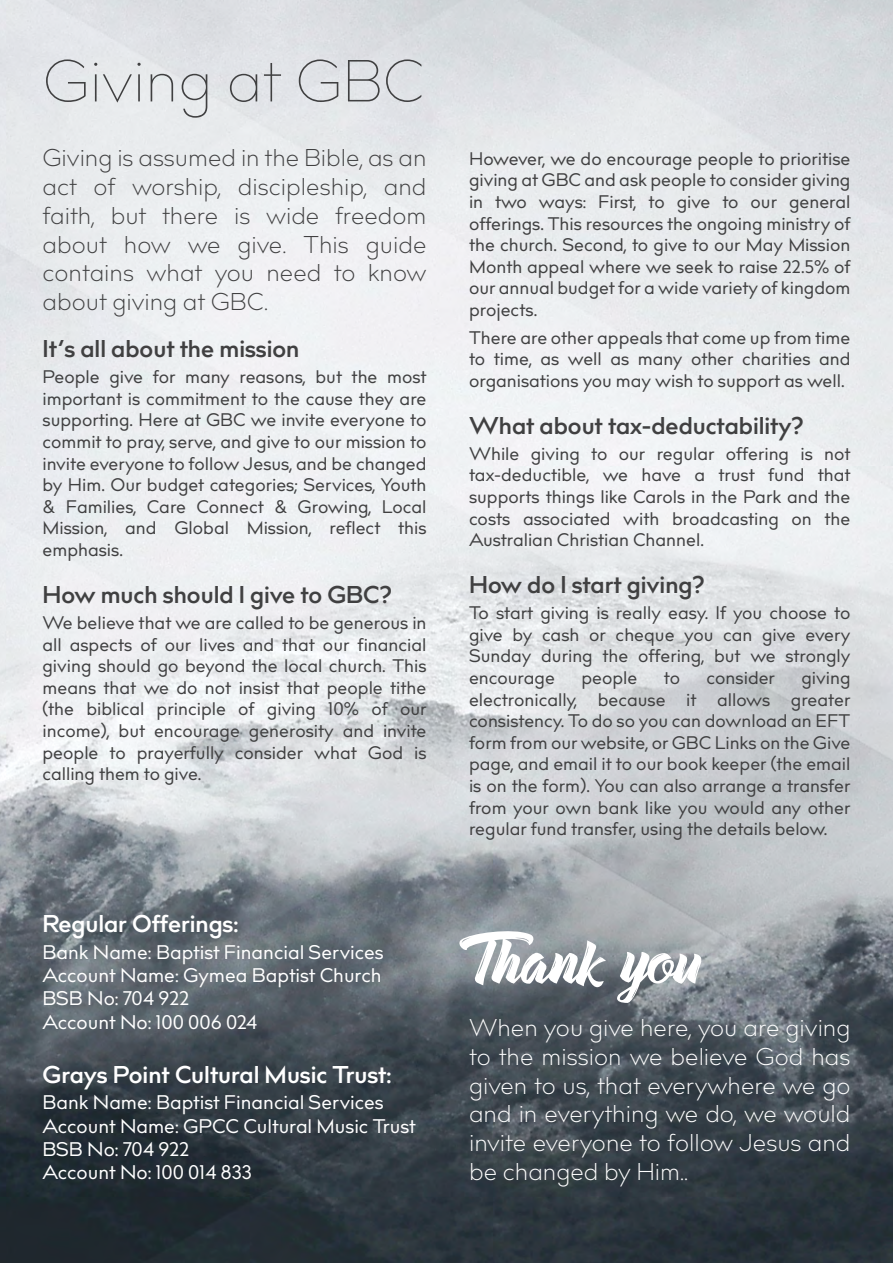
<style>
.page{position:relative;width:893px;height:1263px;background:#fff}
.page>*{position:absolute;margin:0;border:0;box-sizing:border-box;transform-origin:0 0}
.t1{font:72px "Thillends";color:#fff}
.t2{font:200 58.5px "billcorpm 3";color:#404041}
.t3{font:300 24px/28.8px "billcorpm 3";color:#fff;text-align:justify}
.t4{font:300 24px/28.8px "billcorpm 3";color:#404041;text-align:justify}
.t5{font:600 24px "billcorpm 3";color:#404041}
.t6{font:600 24px "billcorpm 3";color:#fff}
.t7{font:19.5px/23.4px "billcorpm 3";color:#fff}
.t8{font:18px/21.6px "billcorpm 3";color:#404041;text-align:justify}
</style>
<div class="page">
<img style="left:0;top:0;width:893px;height:1263px">
<h2 class="t2" style="left:43px;top:39px;width:384px">Giving at GBC</h2>
<h3 class="t4" style="left:43px;top:144px;width:385px">Giving is assumed in the Bible, as an act of worship, discipleship, and faith, but there is wide freedom about how we give. This guide contains what you need to know about giving at GBC.</h3>
<h3 class="t5" style="left:43px;top:332px;width:258px">It’s all about the mission</h3>
<p class="t8" style="left:43px;top:367px;width:385px">People give for many reasons, but the most important is commitment to the cause they are supporting. Here at GBC we invite everyone to commit to pray, serve, and give to our mission to invite everyone to follow Jesus, and be changed by Him. Our budget categories; Services, Youth &amp; Families, Care Connect &amp; Growing, Local Mission, and Global Mission, reflect this emphasis.</p>
<h3 class="t5" style="left:43px;top:577px;width:351px">How much should I give to GBC?</h3>
<p class="t8" style="left:43px;top:612px;width:386px">We believe that we are called to be generous in all aspects of our lives and that our financial giving should go beyond the local church. This means that we do not insist that people tithe (the biblical principle of giving 10% of our income), but encourage generosity and invite people to prayerfully consider what God is calling them to give.</p>
<h3 class="t6" style="left:43px;top:906px;width:197px">Regular Offerings:</h3>
<p class="t7" style="left:43px;top:941px;width:343px">Bank Name: Baptist Financial Services<br>Account Name: Gymea Baptist Church<br>BSB No: 704 922<br>Account No: 100 006 024</p>
<h3 class="t6" style="left:43px;top:1057px;width:350px">Grays Point Cultural Music Trust:</h3>
<p class="t7" style="left:43px;top:1091px;width:375px">Bank Name: Baptist Financial Services<br>Account Name: GPCC Cultural Music Trust<br>BSB No: 704 922<br>Account No: 100 014 833</p>
<p class="t8" style="left:469px;top:148px;width:383px">However, we do encourage people to prioritise giving at GBC and ask people to consider giving in two ways: First, to give to our general offerings. This resources the ongoing ministry of the church. Second, to give to our May Mission Month appeal where we seek to raise 22.5% of our annual budget for a wide variety of kingdom projects.</p>
<p class="t8" style="left:469px;top:327px;width:383px">There are other appeals that come up from time to time, as well as many other charities and organisations you may wish to support as well.</p>
<h3 class="t5" style="left:469px;top:408px;width:336px">What about tax-deductability?</h3>
<p class="t8" style="left:469px;top:443px;width:383px">While giving to our regular offering is not tax-deductible, we have a trust fund that supports things like Carols in the Park and the costs associated with broadcasting on the Australian Christian Channel.</p>
<h3 class="t5" style="left:469px;top:567px;width:237px">How do I start giving?</h3>
<p class="t8" style="left:469px;top:603px;width:383px">To start giving is really easy. If you choose to give by cash or cheque you can give every Sunday during the offering, but we strongly encourage</p>
<p class="t8" style="left:581px;top:667px;width:58px">people</p>
<p class="t8" style="left:664px;top:667px;width:18px">to</p>
<p class="t8" style="left:707px;top:667px;width:70px">consider</p>
<p class="t8" style="left:469px;top:667px;width:383px;text-indent:332px">giving electronically, because it allows greater consistency. To do so you can download an EFT form from our website, or GBC Links on the Give page, and email it to our book keeper (the email is on the form). You can also arrange a transfer from your own bank like you would any other regular fund transfer, using the details below.</p>
<h1 class="t1" style="left:459px;top:916px;width:245px">Thank you</h1>
<h3 class="t3" style="left:469px;top:1014px;width:383px">When you give here, you are giving to the mission we believe God has given to us, that everywhere we go and in everything we do, we would invite everyone to follow Jesus and be changed by Him..</h3>
</div>
